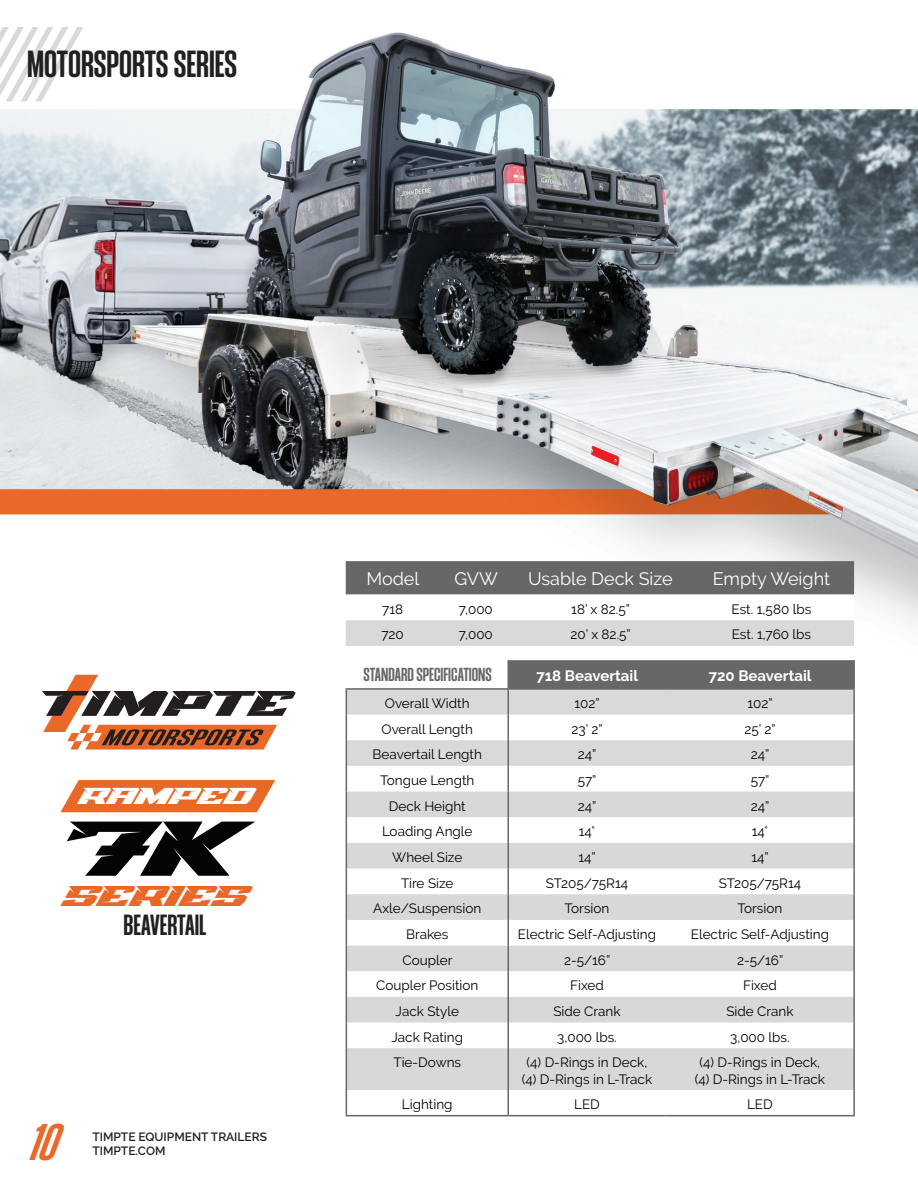
<style>
.page{position:relative;width:918px;height:1188px;background:#fff}
.page>*{position:absolute;margin:0;border:0;box-sizing:border-box;transform-origin:0 0}
.t1{font:88.2px "Bring Race";color:#040503}
.t2{font:italic 700 45px "Athletic Pro";color:#ea6828}
.Category_1{font:700 33px "Athletic Pro";color:#231f20}
.t3{font:32.55px "Bring Race";color:#ea6827}
.t4{font:26.25px "Bring Race";color:#fff}
.t5{font:700 25.5px "Athletic Pro";color:#231f20}
.t6{font:18px "Raleway";color:#fff}
.t7{font:700 16.5px "Athletic Pro";color:#676766}
.t8{font:700 15px "Raleway";color:#fff}
.t9{font:13.5px "Raleway";color:#000}
.t10{font:600 12px/14.4px "Raleway";color:#231f20}
</style>
<div class="page">
<img style="left:0;top:32px;width:918px;height:1085px">
<svg style="left:60px;top:780px;width:215px;height:32px;background:#e97639"></svg>
<svg style="left:346px;top:561px;width:508px;height:85px"></svg>
<svg style="left:347px;top:1090px;width:506px;height:25px"></svg>
<div style="left:347px;top:1048px;width:506px;height:42px;background:#d8d8d8"></div>
<hr style="left:853px;top:660px;width:2px;height:28px;background:#676766">
<hr style="left:666px;top:688px;width:189px;height:2px;background:#656666">
<hr style="left:853px;top:690px;width:2px;height:25px;background:#656666">
<hr style="left:853px;top:715px;width:2px;height:25px;background:#656666">
<hr style="left:853px;top:740px;width:2px;height:26px;background:#656666">
<hr style="left:853px;top:766px;width:2px;height:26px;background:#656666">
<hr style="left:853px;top:792px;width:2px;height:25px;background:#656666">
<hr style="left:853px;top:817px;width:2px;height:26px;background:#656666">
<hr style="left:853px;top:843px;width:2px;height:25px;background:#656666">
<hr style="left:853px;top:868px;width:2px;height:26px;background:#656666">
<hr style="left:853px;top:894px;width:2px;height:26px;background:#656666">
<hr style="left:853px;top:920px;width:2px;height:26px;background:#656666">
<hr style="left:853px;top:946px;width:2px;height:25px;background:#656666">
<hr style="left:853px;top:971px;width:2px;height:26px;background:#656666">
<hr style="left:853px;top:997px;width:2px;height:26px;background:#656666">
<hr style="left:853px;top:1023px;width:2px;height:25px;background:#656666">
<hr style="left:853px;top:1048px;width:2px;height:42px;background:#656666">
<hr style="left:853px;top:1090px;width:2px;height:25px;background:#656666">
<hr style="left:508px;top:1115px;width:158px;height:1px;background:#656666">
<hr style="left:666px;top:1115px;width:189px;height:1px;background:#656666">
<svg style="left:346px;top:660px;width:508px;height:388px"></svg>
<hr style="left:507px;top:1023px;width:2px;height:25px;background:#656666">
<hr style="left:346px;top:1048px;width:1px;height:42px;background:#656666">
<hr style="left:507px;top:1048px;width:2px;height:42px;background:#656666">
<svg style="left:346px;top:1090px;width:1px;height:25px"></svg>
<hr style="left:507px;top:1090px;width:2px;height:25px;background:#656666">
<hr style="left:346px;top:1115px;width:162px;height:1px;background:#656666">
<svg style="left:42px;top:675px;width:254px;height:75px"></svg>
<svg style="left:0;top:27px;width:90px;height:75px"></svg>
<p class="Category_1" style="left:27px;top:46px;width:212px">MOTORSPORTS SERIES</p>
<p class="t4" style="left:77px;top:781px;width:175px">RAMPED</p>
<p class="t1" style="left:47px;top:796px;width:187px">7K</p>
<p class="t3" style="left:60px;top:876px;width:187px">SERIES</p>
<p class="t5" style="left:124px;top:911px;width:84px">BEAVERTAIL</p>
<h2 class="t2" style="left:31px;top:1117px;width:30px">10</h2>
<p class="t10" style="left:92px;top:1129px;width:176px">TIMPTE EQUIPMENT TRAILERS<br>TIMPTE.COM</p>
<p class="t6" style="left:366px;top:568px;width:55px">Model</p>
<p class="t6" style="left:454px;top:568px;width:45px">GVW</p>
<p class="t6" style="left:528px;top:568px;width:146px">Usable Deck Size</p>
<p class="t6" style="left:713px;top:568px;width:119px">Empty Weight</p>
<p class="t9" style="left:382px;top:601px;width:23px">718</p>
<p class="t9" style="left:459px;top:601px;width:36px">7,000</p>
<p class="t9" style="left:571px;top:601px;width:60px">18’ x 82.5”</p>
<p class="t9" style="left:732px;top:601px;width:81px">Est. 1,580 lbs</p>
<p class="t9" style="left:381px;top:627px;width:24px">720</p>
<p class="t9" style="left:459px;top:627px;width:36px">7,000</p>
<p class="t9" style="left:570px;top:627px;width:62px">20’ x 82.5”</p>
<p class="t9" style="left:732px;top:627px;width:81px">Est. 1,760 lbs</p>
<p class="t8" style="left:536px;top:667px;width:103px">718 Beavertail</p>
<p class="t8" style="left:709px;top:667px;width:104px">720 Beavertail</p>
<p class="t9" style="left:385px;top:695px;width:86px">Overall Width</p>
<p class="t9" style="left:575px;top:695px;width:27px">102”</p>
<p class="t9" style="left:748px;top:695px;width:27px">102”</p>
<p class="t9" style="left:382px;top:721px;width:93px">Overall Length</p>
<p class="t9" style="left:572px;top:721px;width:33px">23’ 2”</p>
<p class="t9" style="left:745px;top:721px;width:33px">25’ 2”</p>
<p class="t9" style="left:373px;top:747px;width:111px">Beavertail Length</p>
<p class="t9" style="left:578px;top:747px;width:20px">24”</p>
<p class="t9" style="left:751px;top:747px;width:20px">24”</p>
<p class="t9" style="left:380px;top:772px;width:96px">Tongue Length</p>
<p class="t9" style="left:578px;top:772px;width:20px">57”</p>
<p class="t9" style="left:751px;top:772px;width:20px">57”</p>
<p class="t9" style="left:389px;top:798px;width:78px">Deck Height</p>
<p class="t9" style="left:578px;top:798px;width:20px">24”</p>
<p class="t9" style="left:751px;top:798px;width:20px">24”</p>
<p class="t9" style="left:382px;top:824px;width:92px">Loading Angle</p>
<p class="t9" style="left:579px;top:824px;width:18px">14°</p>
<p class="t9" style="left:752px;top:824px;width:18px">14°</p>
<p class="t9" style="left:392px;top:849px;width:72px">Wheel Size</p>
<p class="t9" style="left:579px;top:849px;width:19px">14”</p>
<p class="t9" style="left:751px;top:849px;width:19px">14”</p>
<p class="t9" style="left:401px;top:875px;width:54px">Tire Size</p>
<p class="t9" style="left:546px;top:875px;width:84px">ST205/75R14</p>
<p class="t9" style="left:719px;top:875px;width:84px">ST205/75R14</p>
<p class="t9" style="left:373px;top:901px;width:110px">Axle/Suspension</p>
<p class="t9" style="left:565px;top:901px;width:46px">Torsion</p>
<p class="t9" style="left:738px;top:901px;width:46px">Torsion</p>
<p class="t9" style="left:406px;top:926px;width:44px">Brakes</p>
<p class="t9" style="left:518px;top:926px;width:140px">Electric Self-Adjusting</p>
<p class="t9" style="left:691px;top:926px;width:140px">Electric Self-Adjusting</p>
<p class="t9" style="left:402px;top:952px;width:51px">Coupler</p>
<p class="t9" style="left:564px;top:952px;width:48px">2-5/16”</p>
<p class="t9" style="left:737px;top:952px;width:48px">2-5/16”</p>
<p class="t9" style="left:376px;top:978px;width:104px">Coupler Position</p>
<p class="t9" style="left:570px;top:978px;width:35px">Fixed</p>
<p class="t9" style="left:743px;top:978px;width:35px">Fixed</p>
<p class="t9" style="left:396px;top:1003px;width:65px">Jack Style</p>
<p class="t9" style="left:553px;top:1003px;width:69px">Side Crank</p>
<p class="t9" style="left:726px;top:1003px;width:69px">Side Crank</p>
<p class="t9" style="left:392px;top:1029px;width:73px">Jack Rating</p>
<p class="t9" style="left:557px;top:1029px;width:61px">3,000 lbs.</p>
<p class="t9" style="left:730px;top:1029px;width:61px">3,000 lbs.</p>
<p class="t9" style="left:393px;top:1055px;width:69px">Tie-Downs</p>
<p class="t9" style="left:527px;top:1055px;width:122px">(4) D-Rings in Deck,</p>
<p class="t9" style="left:522px;top:1071px;width:132px">(4) D-Rings in L-Track</p>
<p class="t7" style="left:363px;top:665px;width:130px">STANDARD SPECIFICATIONS</p>
<p class="t9" style="left:700px;top:1055px;width:122px">(4) D-Rings in Deck,</p>
<p class="t9" style="left:695px;top:1071px;width:132px">(4) D-Rings in L-Track</p>
<p class="t9" style="left:402px;top:1097px;width:52px">Lighting</p>
<p class="t9" style="left:574px;top:1097px;width:27px">LED</p>
<p class="t9" style="left:747px;top:1097px;width:27px">LED</p>
</div>
